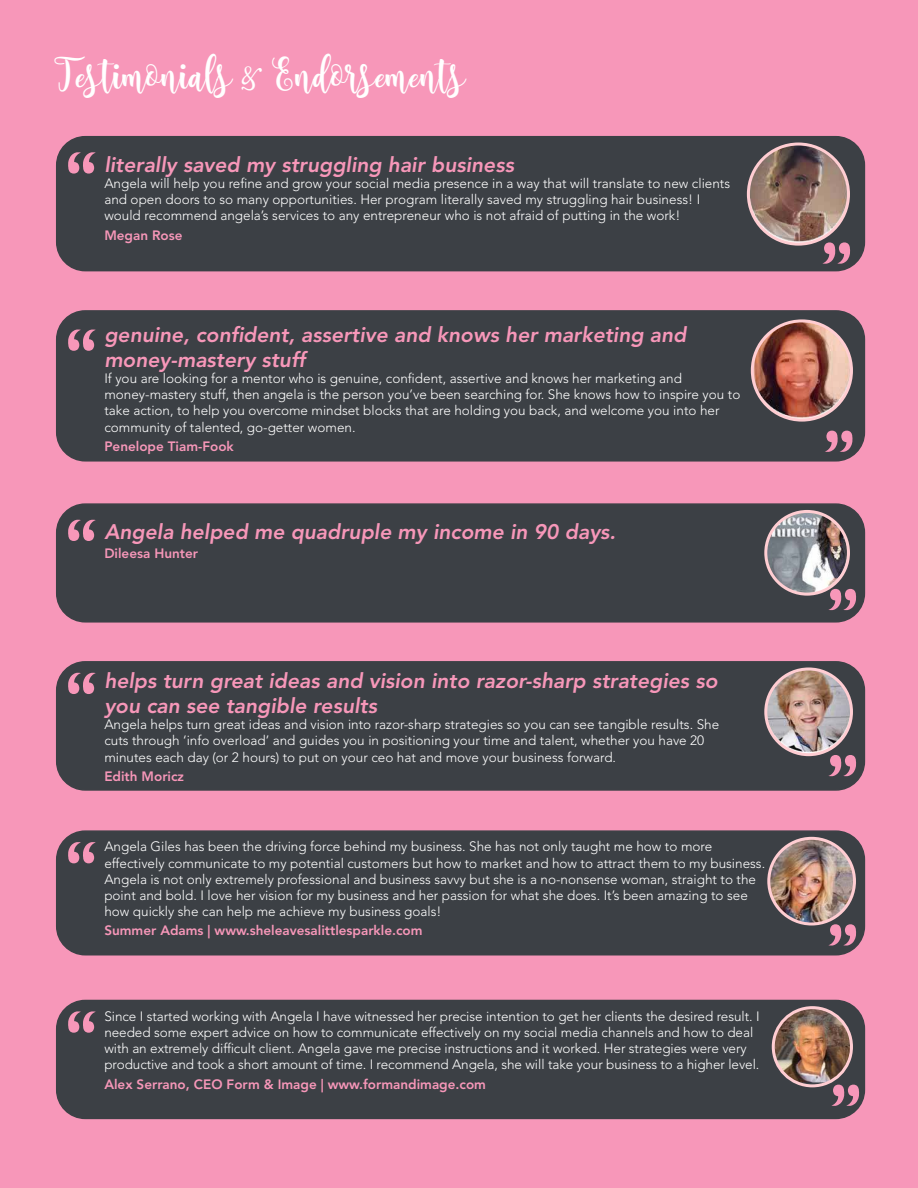
<style>
.page{position:relative;width:918px;height:1188px;background:#f797b9}
.page>*{position:absolute;margin:0;border:0;box-sizing:border-box;transform-origin:0 0}
.t1{font:150px "Sambilan";color:#f797b9}
.t2{font:45px "Sambilan";letter-spacing:.01em;color:#fff}
.t3{font:italic 800 21px/25.2px "Avenir LT Std";color:#f797b9}
.t4{font:300 13.5px/16.2px "Avenir LT Std";color:#fff}
.t5{font:800 13.5px "Avenir LT Std";color:#f797b9}
</style>
<div class="page">
<div style="left:57px;top:137px;width:807px;height:134px;background:#3c4045;border-radius:29px"></div>
<div style="left:56px;top:136px;width:809px;height:135px;border:2px solid #3c4045;border-radius:29px"></div>
<img style="left:748px;top:144px;width:100px;height:100px;border-radius:50px">
<div style="left:747px;top:143px;width:103px;height:103px;border:3px solid #ffcdd2;border-radius:50%"></div>
<div style="left:57px;top:504px;width:807px;height:118px;background:#3c4045;border-radius:29px"></div>
<div style="left:56px;top:503px;width:809px;height:120px;border:2px solid #3c4045;border-radius:29px"></div>
<img style="left:766px;top:511px;width:82px;height:83px;border-radius:41px">
<div style="left:764px;top:510px;width:86px;height:86px;border:3px solid #ffcdd2;border-radius:50%"></div>
<div style="left:57px;top:662px;width:807px;height:128px;background:#3c4045;border-radius:29px"></div>
<div style="left:56px;top:661px;width:809px;height:130px;border:2px solid #3c4045;border-radius:29px"></div>
<img style="left:766px;top:669px;width:85px;height:86px;border-radius:43px">
<div style="left:764px;top:667px;width:89px;height:89px;border:3px solid #ffcdd2;border-radius:50%"></div>
<div style="left:57px;top:831px;width:807px;height:124px;background:#3c4045;border-radius:29px"></div>
<div style="left:56px;top:830px;width:809px;height:125px;border:2px solid #3c4045;border-radius:29px"></div>
<img style="left:771px;top:838px;width:83px;height:84px">
<div style="left:767px;top:837px;width:89px;height:89px;border:3px solid #ffcdd2;border-radius:50%"></div>
<div style="left:57px;top:1000px;width:807px;height:118px;background:#3c4045;border-radius:29px"></div>
<div style="left:56px;top:1000px;width:809px;height:119px;border:2px solid #3c4045;border-radius:29px"></div>
<img style="left:773px;top:1009px;width:78px;height:74px">
<div style="left:772px;top:1006px;width:81px;height:81px;border:3px solid #ffcdd2;border-radius:50%"></div>
<div style="left:57px;top:311px;width:807px;height:150px;background:#3c4045;border-radius:29px"></div>
<div style="left:56px;top:310px;width:809px;height:152px;border:2px solid #3c4045;border-radius:29px"></div>
<img style="left:752px;top:321px;width:99px;height:99px;border-radius:50px">
<div style="left:751px;top:319px;width:102px;height:103px;border:3px solid #ffcdd2;border-radius:50%"></div>
<h2 class="t2" style="left:54px;top:44px;width:412px">Testimonials &amp; Endorsements</h2>
<h1 class="t1" style="left:63px;top:99px;width:40px">“</h1>
<h3 class="t3" style="left:104px;top:154px;width:411px">literally saved my struggling hair business</h3>
<p class="t4" style="left:104px;top:176px;width:627px">Angela will help you refine and grow your social media presence in a way that will translate to new clients and open doors to so many opportunities. Her program literally saved my struggling hair business! I would recommend angela’s services to any entrepreneur who is not afraid of putting in the work!</p>
<p class="t5" style="left:104px;top:229px;width:80px">Megan Rose</p>
<h1 class="t1" style="left:63px;top:276px;width:40px">“</h1>
<h3 class="t3" style="left:104px;top:323px;width:584px">genuine, confident, assertive and knows her marketing and money-mastery stuff</h3>
<p class="t4" style="left:104px;top:371px;width:637px">If you are looking for a mentor who is genuine, confident, assertive and knows her marketing and money-mastery stuff, then angela is the person you’ve been searching for. She knows how to inspire you to take action, to help you overcome mindset blocks that are holding you back, and welcome you into her community of talented, go-getter women.</p>
<p class="t5" style="left:104px;top:440px;width:131px">Penelope Tiam-Fook</p>
<h1 class="t1" style="left:814px;top:191px;width:47px">”</h1>
<h1 class="t1" style="left:817px;top:379px;width:47px">”</h1>
<h1 class="t1" style="left:63px;top:467px;width:40px">“</h1>
<h3 class="t3" style="left:104px;top:521px;width:513px">Angela helped me quadruple my income in 90 days.</h3>
<p class="t5" style="left:104px;top:548px;width:95px">Dileesa Hunter</p>
<h1 class="t1" style="left:820px;top:538px;width:47px">”</h1>
<h1 class="t1" style="left:63px;top:620px;width:40px">“</h1>
<h3 class="t3" style="left:104px;top:670px;width:615px">helps turn great ideas and vision into razor-sharp strategies so</h3>
<h3 class="t3" style="left:104px;top:695px;width:274px">you can see tangible results</h3>
<p class="t4" style="left:104px;top:717px;width:616px">Angela helps turn great ideas and vision into razor-sharp strategies so you can see tangible results. She cuts through ‘info overload’ and guides you in positioning your time and talent, whether you have 20 minutes each day (or 2 hours) to put on your ceo hat and move your business forward.</p>
<p class="t5" style="left:104px;top:770px;width:81px">Edith Moricz</p>
<h1 class="t1" style="left:820px;top:704px;width:47px">”</h1>
<h1 class="t1" style="left:63px;top:789px;width:40px">“</h1>
<p class="t4" style="left:104px;top:840px;width:609px">Angela Giles has been the driving force behind my business. She has not only taught me how to more</p>
<p class="t4" style="left:104px;top:856px;width:662px">effectively communicate to my potential customers but how to market and how to attract them to my business.<br>Angela is not only extremely professional and business savvy but she is a no-nonsense woman, straight to the point and bold. I love her vision for my business and her passion for what she does. It’s been amazing to see how quickly she can help me achieve my business goals!</p>
<p class="t5" style="left:104px;top:925px;width:320px">Summer Adams | www.sheleavesalittlesparkle.com</p>
<h1 class="t1" style="left:820px;top:873px;width:47px">”</h1>
<h1 class="t1" style="left:63px;top:958px;width:40px">“</h1>
<p class="t4" style="left:104px;top:1009px;width:657px">Since I started working with Angela I have witnessed her precise intention to get her clients the desired result. I</p>
<p class="t4" style="left:104px;top:1025px;width:657px">needed some expert advice on how to communicate effectively on my social media channels and how to deal with an extremely difficult client. Angela gave me precise instructions and it worked. Her strategies were very productive and took a short amount of time. I recommend Angela, she will take your business to a higher level.</p>
<p class="t5" style="left:104px;top:1078px;width:383px">Alex Serrano, CEO Form &amp; Image | www.formandimage.com</p>
<h1 class="t1" style="left:823px;top:1033px;width:47px">”</h1>
</div>
